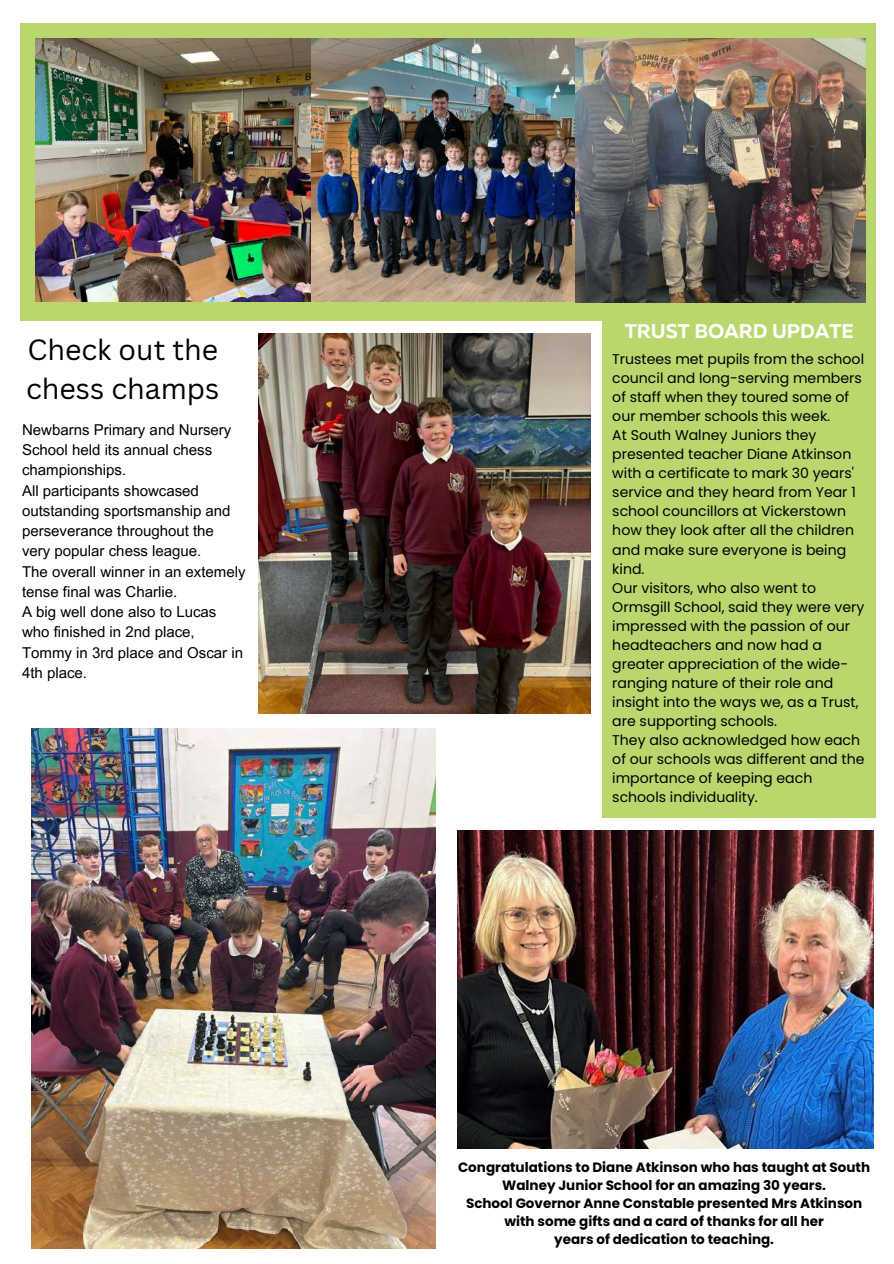
<style>
.page{position:relative;width:894px;height:1264px;background:#fff}
.page>*{position:absolute;margin:0;border:0;box-sizing:border-box;transform-origin:0 0}
.t1{font:28.5px/39.3px "Canva Sans";color:#000}
.t2{font:700 19.8px "Muller";color:#fff}
.t3{font:15px/20.2px "Arial MT Pro";color:#000}
.t4{font:14.1px/19px "Poppins";color:#000}
.t5{font:700 13.5px/18px "Poppins";color:#000;text-align:center}
</style>
<div class="page">
<div style="left:602px;top:307px;width:273px;height:510px;background:#b9d76d"></div>
<div style="left:20px;top:23px;width:855px;height:298px;background:#b9d76d"></div>
<img style="left:258px;top:333px;width:332px;height:380px">
<img style="left:31px;top:728px;width:404px;height:520px">
<img style="left:457px;top:830px;width:416px;height:318px">
<img style="left:35px;top:38px;width:277px;height:264px">
<img style="left:312px;top:38px;width:263px;height:264px">
<img style="left:575px;top:38px;width:290px;height:264px">
<h1 class="t1" style="left:26px;top:329px;width:195px">Check out the chess champs</h1>
<p class="t3" style="left:22px;top:421px;width:225px">Newbarns Primary and Nursery<br>School held its annual chess championships.<br>All participants showcased outstanding sportsmanship and perseverance throughout the very popular chess league.<br>The overall winner in an extemely tense final was Charlie.<br>A big well done also to Lucas who finished in 2nd place,<br>Tommy in 3rd place and Oscar in<br>4th place.</p>
<h2 class="t2" style="left:624px;top:323px;width:230px">TRUST BOARD UPDATE</h2>
<p class="t4" style="left:612px;top:349px;width:254px">Trustees met pupils from the school council and long-serving members of staff when they toured some of our member schools this week.<br>At South Walney Juniors they presented teacher Diane Atkinson with a certificate to mark 30 years' service and they heard from Year 1 school councillors at Vickerstown how they look after all the children and make sure everyone is being kind.<br>Our visitors, who also went to<br>Ormsgill School, said they were very impressed with the passion of our headteachers and now had a greater appreciation of the wide&shy;ranging nature of their role and insight into the ways we, as a Trust, are supporting schools.<br>They also acknowledged how each of our schools was different and the importance of keeping each schools individuality.</p>
<p class="t5" style="left:458px;top:1158px;width:413px">Congratulations to Diane Atkinson who has taught at South Walney Junior School for an amazing 30 years.<br>School Governor Anne Constable presented Mrs Atkinson with some gifts and a card of thanks for all her<br>years of dedication to teaching.</p>
</div>
